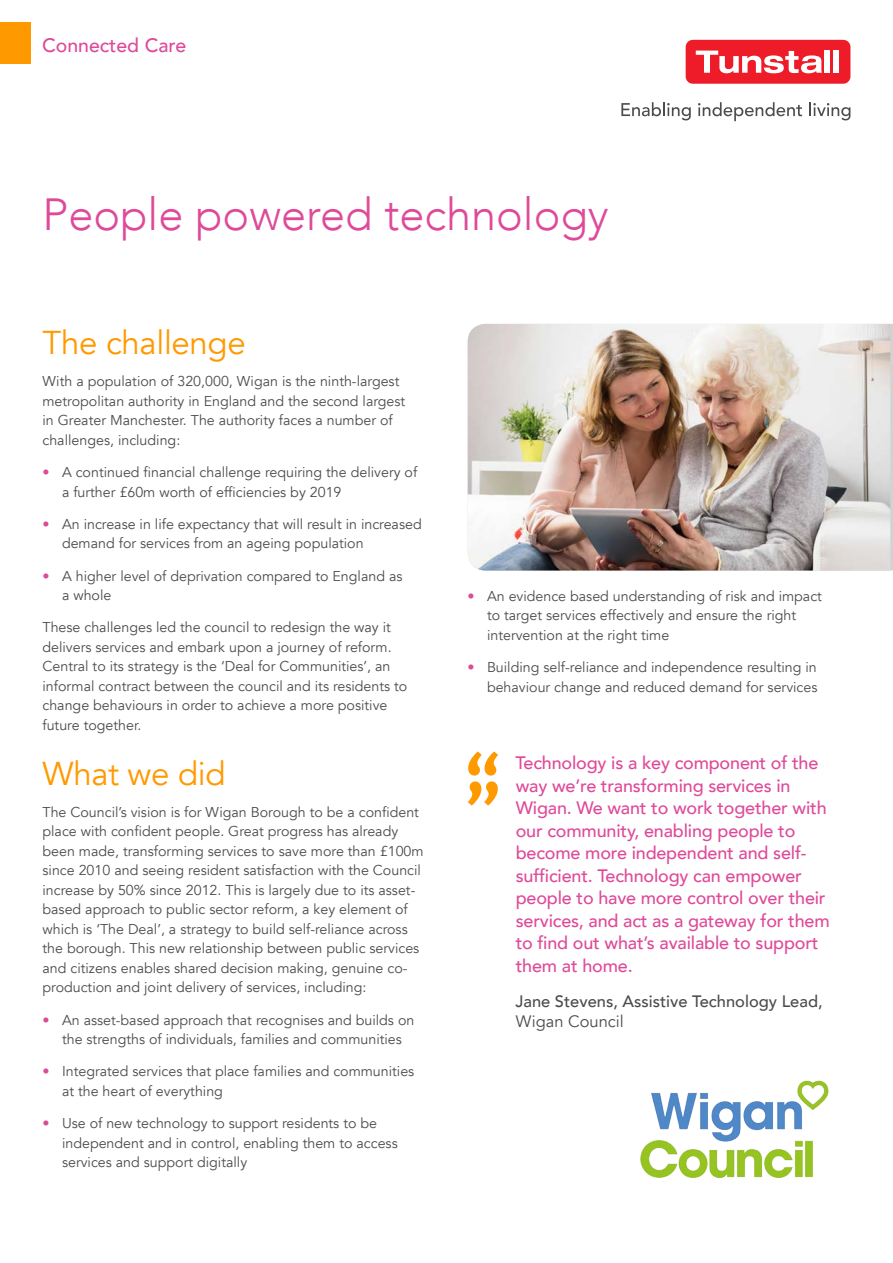
<style>
.page{position:relative;width:893px;height:1263px;background:#fff}
.page>*{position:absolute;margin:0;border:0;box-sizing:border-box;transform-origin:0 0}
.t1{font:300 45px "Avenir";color:#de4a99}
.t2{font:33px "Avenir";letter-spacing:-.01em;color:#f90}
.t3{font:500 19.5px "Avenir";color:#de4a99}
.t4{font:500 18px/22.5px "Avenir";letter-spacing:-.01em;color:#de4a99}
.t5{font:500 16.5px/19.5px "Avenir";color:#4b4c4d}
.t6{font:14.25px/19.5px "Avenir";color:#4b4c4d}
.s1{color:#de4a99}
.s2{font-weight:400}
</style>
<div class="page">
<div style="left:0;top:22px;width:31px;height:41px;background:#f90"></div>
<div style="left:686px;top:40px;width:164px;height:44px;background:#ee1c28;border-radius:7px"></div>
<svg style="left:696px;top:51px;width:126px;height:22px"></svg>
<div style="left:825px;top:50px;width:5px;height:23px;background:#fff"></div>
<div style="left:833px;top:50px;width:6px;height:23px;background:#fff"></div>
<svg style="left:621px;top:102px;width:70px;height:18px"></svg>
<svg style="left:698px;top:102px;width:104px;height:19px"></svg>
<svg style="left:809px;top:102px;width:41px;height:18px"></svg>
<img style="left:468px;top:324px;width:422px;height:246px">
<img style="left:641px;top:1081px;width:188px;height:97px">
<svg style="left:468px;top:751px;width:30px;height:24px"></svg>
<svg style="left:468px;top:781px;width:30px;height:25px"></svg>
<h3 class="t3" style="left:42px;top:29px;width:146px">Connected Care</h3>
<p class="t1" style="left:43px;top:188px;width:568px">People powered technology</p>
<p class="t2" style="left:43px;top:323px;width:205px">The challenge</p>
<p class="t6" style="left:43px;top:372px;width:364px">With a population of 320,000, Wigan is the ninth-largest metropolitan authority in England and the second largest in Greater Manchester. The authority faces a number of challenges, including:</p>
<p class="t6" style="left:62px;top:463px;width:357px;text-indent:-20px"><span class="s1">•</span> A continued financial challenge requiring the delivery of a further £60m worth of efficiencies by 2019</p>
<p class="t6" style="left:62px;top:514px;width:361px;text-indent:-20px"><span class="s1">•</span> An increase in life expectancy that will result in increased demand for services from an ageing population</p>
<p class="t6" style="left:62px;top:566px;width:342px;text-indent:-19px"><span class="s1">•</span> A higher level of deprivation compared to England as a whole</p>
<p class="t6" style="left:43px;top:618px;width:366px">These challenges led the council to redesign the way it delivers services and embark upon a journey of reform.<br>Central to its strategy is the ‘Deal for Communities’, an informal contract between the council and its residents to change behaviours in order to achieve a more positive future together.</p>
<p class="t2" style="left:43px;top:754px;width:185px">What we did</p>
<p class="t6" style="left:43px;top:802px;width:383px">The Council’s vision is for Wigan Borough to be a confident place with confident people. Great progress has already been made, transforming services to save more than £100m since 2010 and seeing resident satisfaction with the Council increase by 50% since 2012. This is largely due to its asset&shy;based approach to public sector reform, a key element of which is ‘The Deal’, a strategy to build self-reliance across the borough. This new relationship between public services and citizens enables shared decision making, genuine co&shy;production and joint delivery of services, including:</p>
<p class="t6" style="left:43px;top:1010px;width:373px;text-align:center"><span class="s1">•</span> An asset-based approach that recognises and builds on the strengths of individuals, families and communities</p>
<p class="t6" style="left:62px;top:1062px;width:354px;text-indent:-20px"><span class="s1">•</span> Integrated services that place families and communities at the heart of everything</p>
<p class="t6" style="left:62px;top:1114px;width:337px;text-indent:-20px"><span class="s1">•</span> Use of new technology to support residents to be independent and in control, enabling them to access services and support digitally</p>
<p class="t6" style="left:487px;top:586px;width:336px;text-indent:-20px"><span class="s1">•</span> An evidence based understanding of risk and impact to target services effectively and ensure the right intervention at the right time</p>
<p class="t6" style="left:467px;top:658px;width:351px;text-align:right"><span class="s1">•</span> Building self-reliance and independence resulting in behaviour change and reduced demand for services</p>
<p class="t4" style="left:515px;top:751px;width:316px">Technology is a key component of the way we’re transforming services in Wigan. We want to work together with our community, enabling people to become more independent and self&shy;sufficient. Technology can empower people to have more control over their services, and act as a gateway for them to find out what’s available to support them at home.</p>
<p class="t5" style="left:515px;top:991px;width:309px">Jane Stevens, Assistive Technology Lead,<br><span class="s2">Wigan Council</span></p>
</div>
